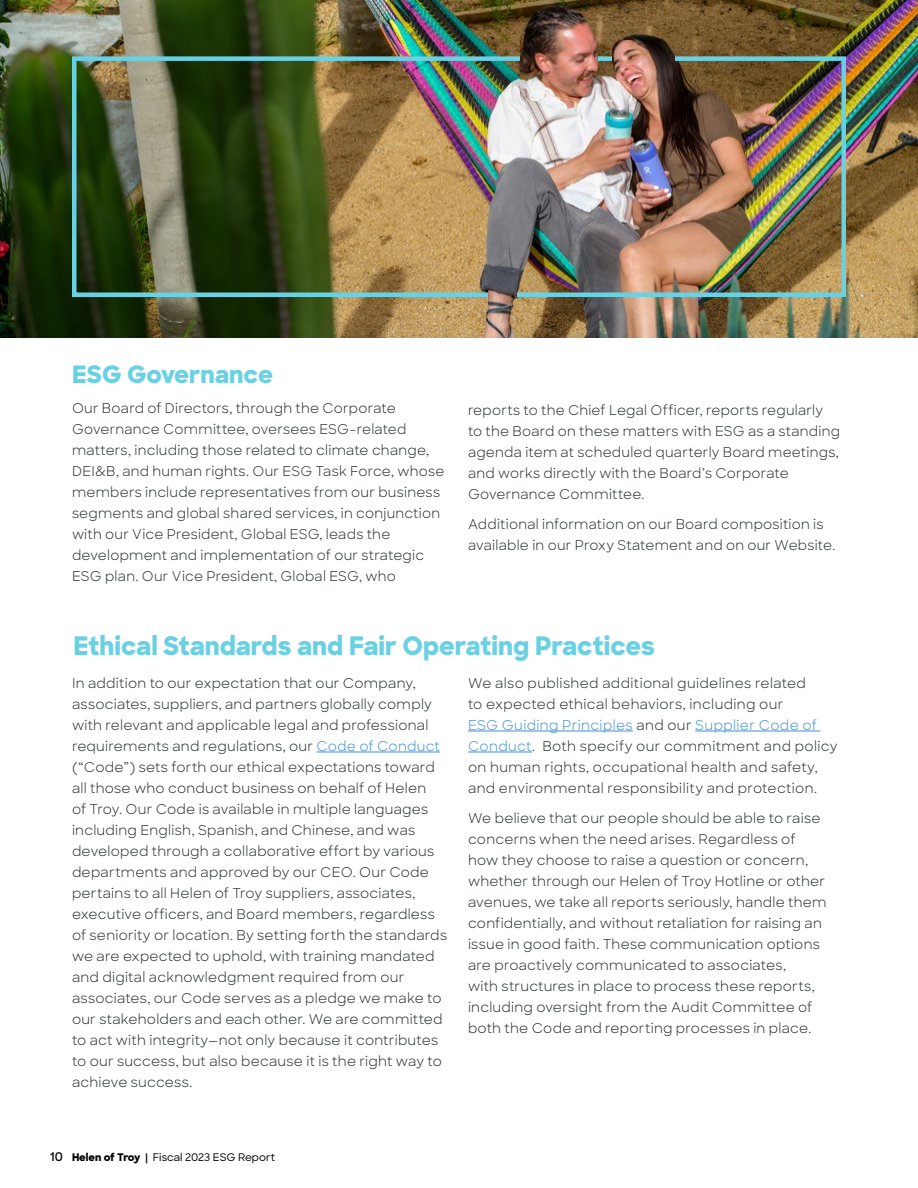
<style>
.page{position:relative;width:918px;height:1188px;background:#fff}
.page>*{position:absolute;margin:0;border:0;box-sizing:border-box;transform-origin:0 0}
.t1{font:800 25.5px "Sharp Sans";color:#6ad1e3}
.t2{font:800 24px "Sharp Sans";letter-spacing:-.005em;color:#6ad1e3}
.t3{font:13.5px/21px "Sharp Sans";letter-spacing:.015em;color:#292e2f}
.t4{font:500 10.5px "Sharp Sans";color:#000}
.s1{color:#408fd4}
.s2{font-weight:600;font-size:12px}
.s3{font-weight:800}
.s4{font-weight:600}
</style>
<div class="page">
<img style="left:0;top:0;width:918px;height:338px">
<div style="left:72px;top:56px;width:774px;height:241px;border:4px solid #6ad1e3"></div>
<hr style="left:316px;top:752px;width:124px;height:1px;background:#408fd4">
<hr style="left:468px;top:731px;width:165px;height:1px;background:#408fd4">
<hr style="left:695px;top:731px;width:126px;height:1px;background:#408fd4">
<hr style="left:468px;top:752px;width:64px;height:1px;background:#408fd4">
<img style="left:520px;top:14px;width:78px;height:87px">
<img style="left:612px;top:40px;width:63px;height:41px">
<img style="left:488px;top:270px;width:29px;height:68px">
<h2 class="t2" style="left:72px;top:356px;width:203px">ESG Governance</h2>
<p class="t3" style="left:72px;top:396px;width:374px">Our Board of Directors, through the Corporate Governance Committee, oversees ESG-related matters, including those related to climate change, DEI&amp;B, and human rights. Our ESG Task Force, whose members include representatives from our business segments and global shared services, in conjunction with our Vice President, Global ESG, leads the development and implementation of our strategic ESG plan. Our Vice President, Global ESG, who</p>
<p class="t3" style="left:468px;top:399px;width:374px">reports to the Chief Legal Officer, reports regularly to the Board on these matters with ESG as a standing agenda item at scheduled quarterly Board meetings, and works directly with the Board’s Corporate Governance Committee.</p>
<p class="t3" style="left:468px;top:513px;width:369px">Additional information on our Board composition is available in our Proxy Statement and on our Website.</p>
<h1 class="t1" style="left:73px;top:627px;width:583px">Ethical Standards and Fair Operating Practices</h1>
<p class="t3" style="left:72px;top:672px;width:377px">In addition to our expectation that our Company, associates, suppliers, and partners globally comply with relevant and applicable legal and professional requirements and regulations, our <span class="s1">Code of Conduct </span>(“Code”) sets forth our ethical expectations toward all those who conduct business on behalf of Helen<br>of Troy. Our Code is available in multiple languages including English, Spanish, and Chinese, and was developed through a collaborative effort by various departments and approved by our CEO. Our Code pertains to all Helen of Troy suppliers, associates, executive officers, and Board members, regardless of seniority or location. By setting forth the standards we are expected to uphold, with training mandated and digital acknowledgment required from our associates, our Code serves as a pledge we make to our stakeholders and each other. We are committed to act with integrity—not only because it contributes to our success, but also because it is the right way to achieve success.</p>
<p class="t3" style="left:468px;top:672px;width:371px">We also published additional guidelines related<br>to expected ethical behaviors, including our<br><span class="s1">ESG Guiding Principles</span> and our <span class="s1">Supplier Code of Conduct</span>. Both specify our commitment and policy on human rights, occupational health and safety, and environmental responsibility and protection.</p>
<p class="t3" style="left:468px;top:807px;width:360px">We believe that our people should be able to raise concerns when the need arises. Regardless of how they choose to raise a question or concern, whether through our Helen of Troy Hotline or other avenues, we take all reports seriously, handle them confidentially, and without retaliation for raising an issue in good faith. These communication options are proactively communicated to associates,<br>with structures in place to process these reports, including oversight from the Audit Committee of both the Code and reporting processes in place.</p>
<p class="t4" style="left:50px;top:1149px;width:226px"><span class="s2">10</span> <span class="s3">Helen of Troy</span> <span class="s4">|</span> Fiscal 2023 ESG Report</p>
</div>
